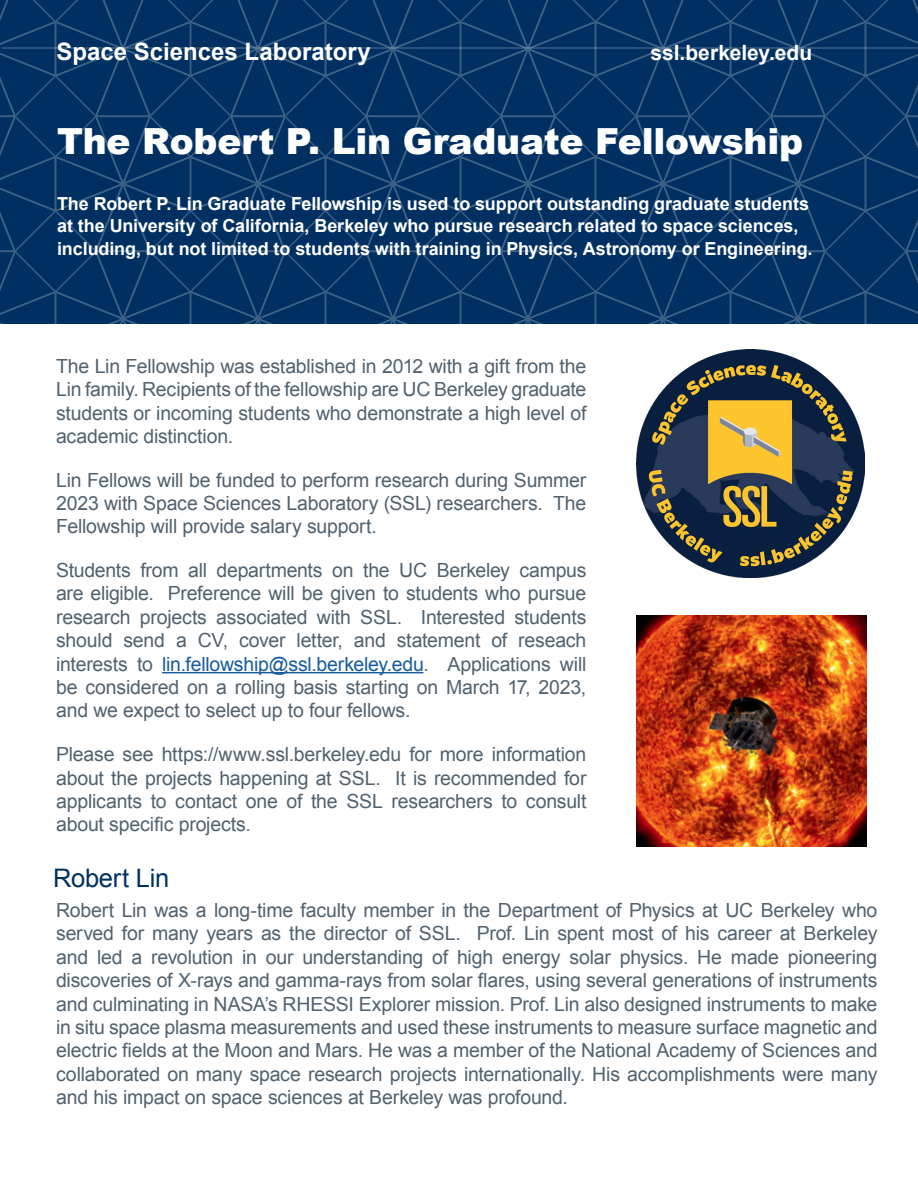
<style>
.page{position:relative;width:918px;height:1188px;background:#fff}
.page>*{position:absolute;margin:0;border:0;box-sizing:border-box;transform-origin:0 0}
.t1{font:900 36px "Arial";letter-spacing:-.005em;color:#fff}
.t2{font:25.5px "Arial";letter-spacing:-.01em;color:#003062}
.t3{font:700 24px "Arial";color:#fff}
.t4{font:700 21px "Arial";color:#fff}
.t5{font:19.5px/23.4px "Arial";letter-spacing:-.01em;color:#52626f;text-align:justify}
.t6{font:700 18px/22.5px "Arial";letter-spacing:-.005em;color:#fff}
.s1{color:#175d9e}
</style>
<div class="page">
<svg style="left:0;top:0;width:188px;height:323px;background:#043364"></svg>
<svg style="left:188px;top:0;width:270px;height:323px;background:#053465"></svg>
<svg style="left:458px;top:0;width:460px;height:323px;background:#043364"></svg>
<hr style="left:162px;top:672px;width:261px;height:1px;background:#175d9e">
<hr style="left:2px;top:47px;width:916px;height:2px;background:#fff">
<img style="left:637px;top:349px;width:228px;height:228px">
<img style="left:636px;top:616px;width:231px;height:230px">
<p class="t3" style="left:57px;top:36px;width:316px">Space Sciences Laboratory</p>
<p class="t4" style="left:651px;top:39px;width:163px">ssl.berkeley.edu</p>
<p class="t1" style="left:57px;top:115px;width:747px">The Robert P. Lin Graduate Fellowship</p>
<p class="t6" style="left:57px;top:193px;width:757px">The Robert P. Lin Graduate Fellowship is used to support outstanding graduate students at the University of California, Berkeley who pursue research related to space sciences, including, but not limited to students with training in Physics, Astronomy or Engineering.</p>
<p class="t5" style="left:56px;top:354px;width:532px">The Lin Fellowship was established in 2012 with a gift from the Lin family. Recipients of the fellowship are UC Berkeley graduate students or incoming students who demonstrate a high level of academic distinction.</p>
<p class="t5" style="left:56px;top:468px;width:532px">Lin Fellows will be funded to perform research during Summer 2023 with Space Sciences Laboratory (SSL) researchers. The Fellowship will provide salary support.</p>
<p class="t5" style="left:56px;top:559px;width:532px">Students from all departments on the UC Berkeley campus are eligible. Preference will be given to students who pursue research projects associated with SSL. Interested students should send a CV, cover letter, and statement of reseach interests to <span class="s1">lin.fellowship@ssl.berkeley.edu</span>. Applications will be considered on a rolling basis starting on March 17, 2023, and we expect to select up to four fellows.</p>
<p class="t5" style="left:56px;top:743px;width:532px">Please see https://www.ssl.berkeley.edu for more information about the projects happening at SSL. It is recommended for applicants to contact one of the SSL researchers to consult about specific projects.</p>
<p class="t2" style="left:53px;top:861px;width:117px">Robert Lin</p>
<p class="t5" style="left:56px;top:899px;width:823px">Robert Lin was a long-time faculty member in the Department of Physics at UC Berkeley who served for many years as the director of SSL. Prof. Lin spent most of his career at Berkeley and led a revolution in our understanding of high energy solar physics. He made pioneering discoveries of X-rays and gamma-rays from solar flares, using several generations of instruments and culminating in NASA’s RHESSI Explorer mission. Prof. Lin also designed instruments to make in situ space plasma measurements and used these instruments to measure surface magnetic and electric fields at the Moon and Mars. He was a member of the National Academy of Sciences and collaborated on many space research projects internationally. His accomplishments were many and his impact on space sciences at Berkeley was profound.</p>
</div>
